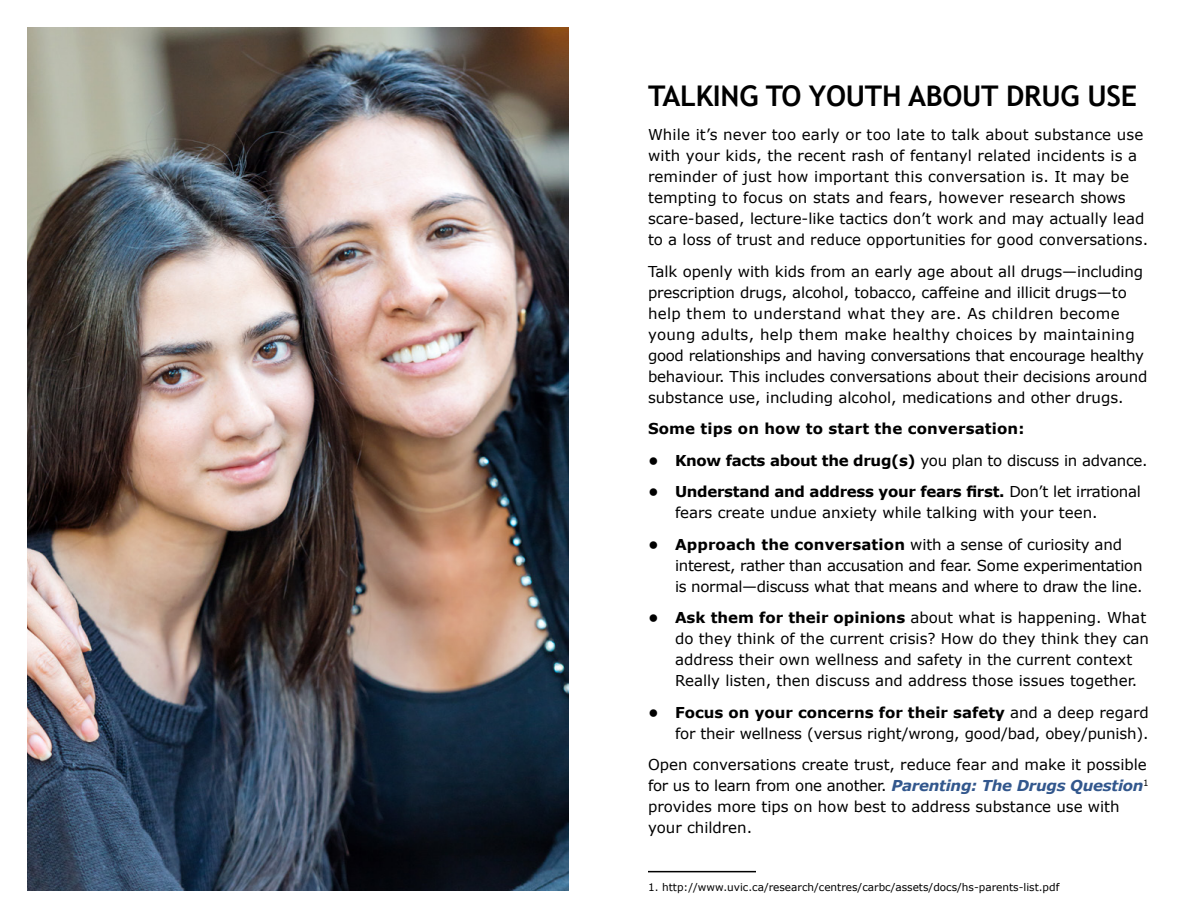
<style>
.page{position:relative;width:1188px;height:918px;background:#fff}
.page>*{position:absolute;margin:0;border:0;box-sizing:border-box;transform-origin:0 0}
.t1{font:700 28.5px "Trebuchet MS";letter-spacing:-.01em;color:#000}
.t2{font:15px/21px "Verdana";color:#000}
.t3{font:15px/21px "Verdana";letter-spacing:-.02em;color:#000}
.t4{font:700 15px "Verdana";letter-spacing:.01em;color:#000}
.t5{font:10.5px "Verdana";color:#000}
.s1{font-weight:700}
.s2{font-weight:700;font-style:italic;color:#32578d}
</style>
<div class="page">
<img style="left:27px;top:27px;width:541px;height:864px">
<hr style="left:648px;top:871px;width:108px;height:1px;background:#000">
<h1 class="t1" style="left:648px;top:78px;width:491px">TALKING TO YOUTH ABOUT DRUG USE</h1>
<p class="t2" style="left:648px;top:124px;width:502px">While it’s never too early or too late to talk about substance use with your kids, the recent rash of fentanyl related incidents is a reminder of just how important this conversation is. It may be tempting to focus on stats and fears, however research shows scare-based, lecture-like tactics don’t work and may actually lead to a loss of trust and reduce opportunities for good conversations.</p>
<p class="t2" style="left:648px;top:261px;width:501px">Talk openly with kids from an early age about all drugs—including prescription drugs, alcohol, tobacco, caffeine and illicit drugs—to help them to understand what they are. As children become young adults, help them make healthy choices by maintaining good relationships and having conversations that encourage healthy behaviour. This includes conversations about their decisions around substance use, including alcohol, medications and other drugs.</p>
<p class="t4" style="left:648px;top:418px;width:378px">Some tips on how to start the conversation:</p>
<p class="t3" style="left:648px;top:450px;width:501px"><span class="s1">• Know facts about the drug(s)</span> you plan to discuss in advance.</p>
<p class="t2" style="left:675px;top:481px;width:467px;text-indent:-27px"><span class="s1">• Understand and address your fears first.</span> Don’t let irrational fears create undue anxiety while talking with your teen.</p>
<p class="t3" style="left:675px;top:534px;width:469px;text-indent:-27px"><span class="s1">• Approach the conversation</span> with a sense of curiosity and interest, rather than accusation and fear. Some experimentation is normal—discuss what that means and where to draw the line.</p>
<p class="t2" style="left:675px;top:607px;width:476px;text-indent:-27px"><span class="s1">• Ask them for their opinions</span> about what is happening. What do they think of the current crisis? How do they think they can address their own wellness and safety in the current context Really listen, then discuss and address those issues together.</p>
<p class="t2" style="left:648px;top:702px;width:502px;text-align:right"><span class="s1">• Focus on your concerns for their safety</span> and a deep regard for their wellness (versus right/wrong, good/bad, obey/punish).</p>
<p class="t2" style="left:648px;top:754px;width:502px">Open conversations create trust, reduce fear and make it possible for us to learn from one another. <span class="s2">Parenting: The Drugs Question</span><sup>1 </sup>provides more tips on how best to address substance use with your children.</p>
<p class="t5" style="left:648px;top:880px;width:413px">1. http://www.uvic.ca/research/centres/carbc/assets/docs/hs-parents-list.pdf</p>
</div>
